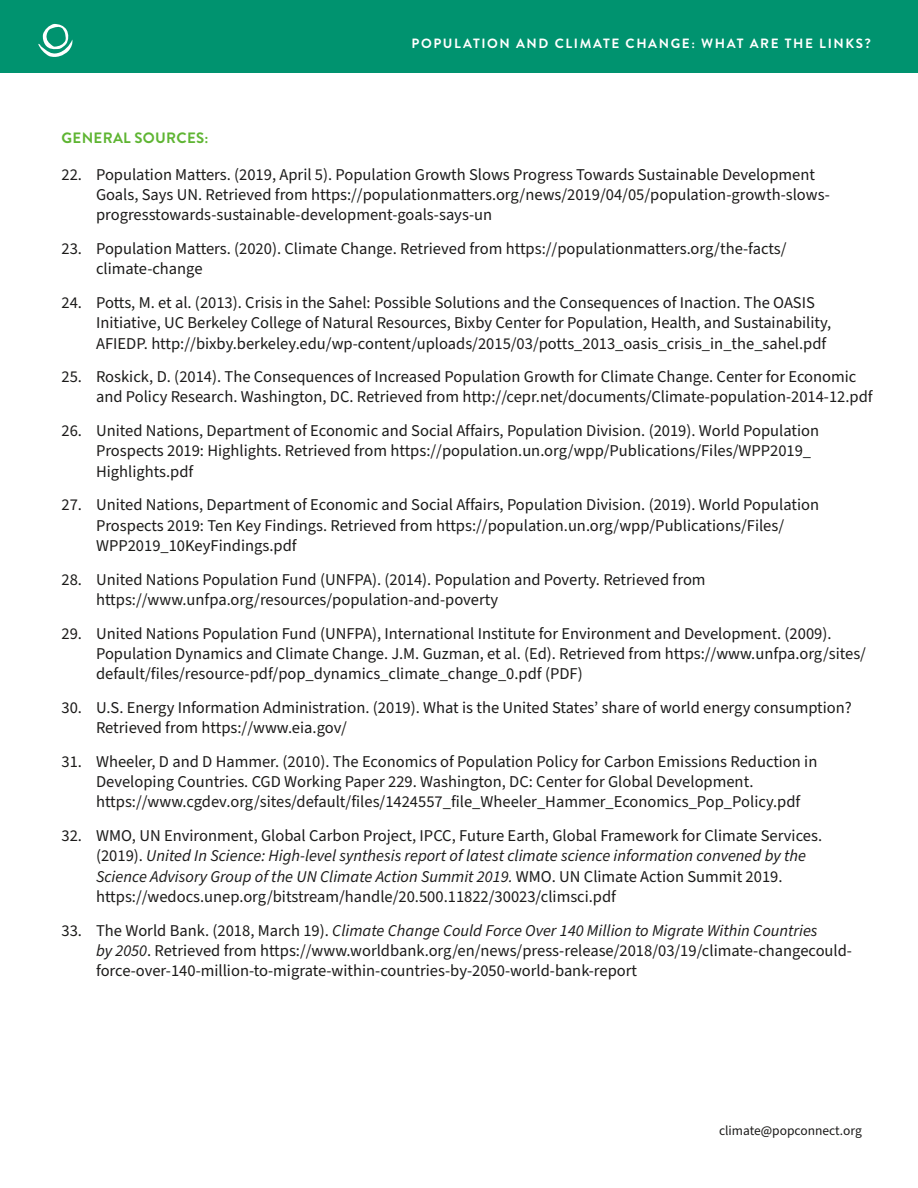
<style>
.page{position:relative;width:918px;height:1188px;background:#fff}
.page>*{position:absolute;margin:0;border:0;box-sizing:border-box;transform-origin:0 0}
.t1{font:16.5px/20.2px "Source Sans Pro";color:#1c1b1a}
.t2{font:700 15px "Brandon Grotesque";letter-spacing:.02em;color:#5fb533}
.t3{font:700 13.5px "Brandon Grotesque";letter-spacing:.12em;color:#fff}
.t4{font:13.5px "Source Sans Pro";color:#1c1b1a}
.s1{font-style:italic}
</style>
<div class="page">
<div style="left:0;top:0;width:918px;height:72px;background:#00936f"></div>
<svg style="left:38px;top:24px;width:35px;height:33px"></svg>
<p class="t2" style="left:62px;top:128px;width:148px">GENERAL SOURCES:</p>
<p class="t3" style="left:411px;top:34px;width:461px">POPULATION AND CLIMATE CHANGE: WHAT ARE THE LINKS?</p>
<p class="t1" style="left:96px;top:165px;width:735px;text-indent:-35px">22. Population Matters. (2019, April 5). Population Growth Slows Progress Towards Sustainable Development<br>Goals, Says UN. Retrieved from https://populationmatters.org/news/2019/04/05/population-growth-slows&shy;progresstowards-sustainable-development-goals-says-un</p>
<p class="t1" style="left:96px;top:239px;width:692px;text-indent:-35px">23. Population Matters. (2020). Climate Change. Retrieved from https://populationmatters.org/the-facts/ climate-change</p>
<p class="t1" style="left:96px;top:293px;width:737px;text-indent:-35px">24. Potts, M. et al. (2013). Crisis in the Sahel: Possible Solutions and the Consequences of Inaction. The OASIS<br>Initiative, UC Berkeley College of Natural Resources, Bixby Center for Population, Health, and Sustainability,<br>AFIEDP. http://bixby.berkeley.edu/wp-content/uploads/2015/03/potts_2013_oasis_crisis_in_the_sahel.pdf</p>
<p class="t1" style="left:96px;top:367px;width:778px;text-indent:-35px">25. Roskick, D. (2014). The Consequences of Increased Population Growth for Climate Change. Center for Economic and Policy Research. Washington, DC. Retrieved from http://cepr.net/documents/Climate-population-2014-12.pdf</p>
<p class="t1" style="left:96px;top:421px;width:725px;text-indent:-35px">26. United Nations, Department of Economic and Social Affairs, Population Division. (2019). World Population<br>Prospects 2019: Highlights. Retrieved from https://population.un.org/wpp/Publications/Files/WPP2019_<br>Highlights.pdf</p>
<p class="t1" style="left:96px;top:495px;width:725px;text-indent:-35px">27. United Nations, Department of Economic and Social Affairs, Population Division. (2019). World Population<br>Prospects 2019: Ten Key Findings. Retrieved from https://population.un.org/wpp/Publications/Files/<br>WPP2019_10KeyFindings.pdf</p>
<p class="t1" style="left:96px;top:570px;width:611px;text-indent:-35px">28. United Nations Population Fund (UNFPA). (2014). Population and Poverty. Retrieved from https://www.unfpa.org/resources/population-and-poverty</p>
<p class="t1" style="left:96px;top:624px;width:772px;text-indent:-35px">29. United Nations Population Fund (UNFPA), International Institute for Environment and Development. (2009).<br>Population Dynamics and Climate Change. J.M. Guzman, et al. (Ed). Retrieved from https://www.unfpa.org/sites/ default/files/resource-pdf/pop_dynamics_climate_change_0.pdf (PDF)</p>
<p class="t1" style="left:96px;top:698px;width:757px;text-indent:-35px">30. U.S. Energy Information Administration. (2019). What is the United States’ share of world energy consumption?<br>Retrieved from https://www.eia.gov/</p>
<p class="t1" style="left:96px;top:752px;width:723px;text-indent:-35px">31. Wheeler, D and D Hammer. (2010). The Economics of Population Policy for Carbon Emissions Reduction in<br>Developing Countries. CGD Working Paper 229. Washington, DC: Center for Global Development. https://www.cgdev.org/sites/default/files/1424557_file_Wheeler_Hammer_Economics_Pop_Policy.pdf</p>
<p class="t1" style="left:96px;top:826px;width:728px;text-indent:-35px">32. WMO, UN Environment, Global Carbon Project, IPCC, Future Earth, Global Framework for Climate Services. (2019). <span class="s1">United In Science: High-level synthesis report of latest climate science information convened by the Science Advisory Group of the UN Climate Action Summit 2019.</span> WMO. UN Climate Action Summit 2019. https://wedocs.unep.org/bitstream/handle/20.500.11822/30023/climsci.pdf</p>
<p class="t1" style="left:96px;top:921px;width:758px;text-indent:-35px">33. The World Bank. (2018, March 19). <span class="s1">Climate Change Could Force Over 140 Million to Migrate Within Countries<br>by 2050</span>. Retrieved from https://www.worldbank.org/en/news/press-release/2018/03/19/climate-changecould&shy;force-over-140-million-to-migrate-within-countries-by-2050-world-bank-report</p>
<p class="t4" style="left:719px;top:1121px;width:144px">climate@popconnect.org</p>
</div>
